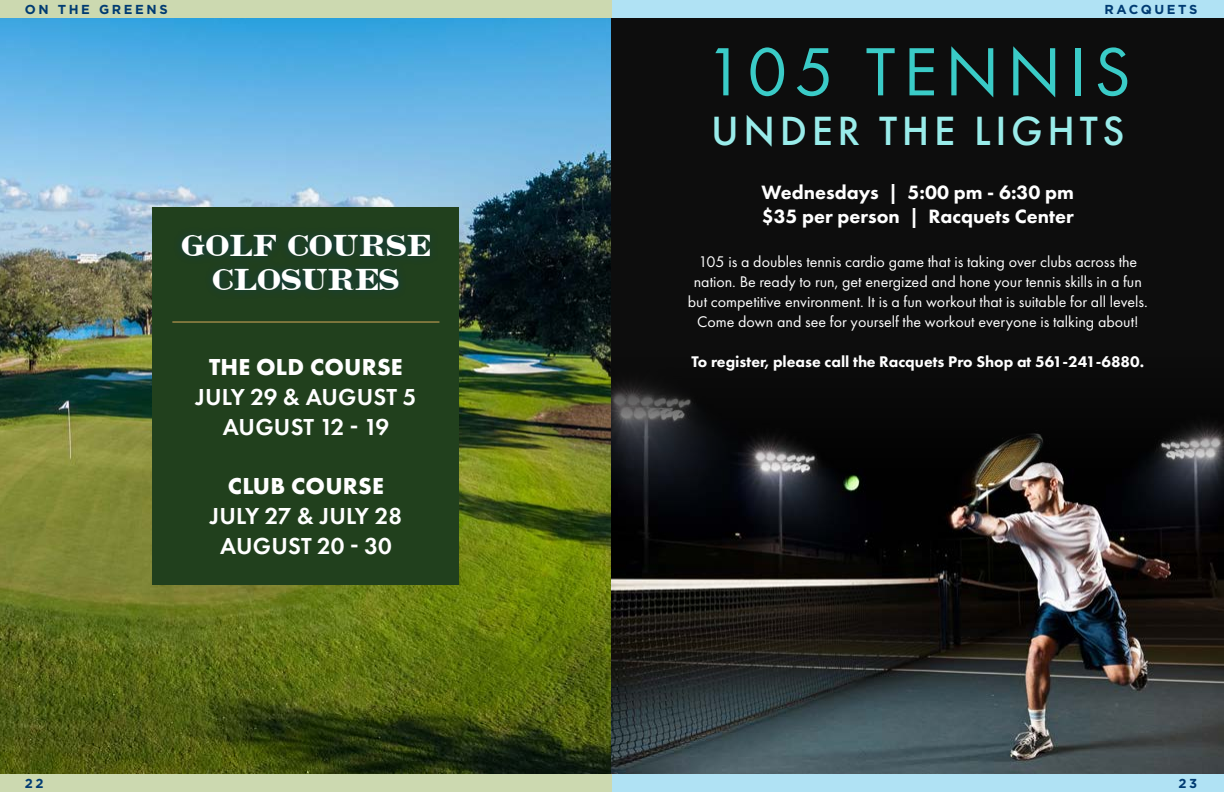
<style>
.page{position:relative;width:1224px;height:792px;background:#fff}
.page>*{position:absolute;margin:0;border:0;box-sizing:border-box;transform-origin:0 0}
.t1{font:70.7px "Futura PT";letter-spacing:.11em;color:#3acbc7}
.t2{font:500 42.4px "Futura PT";letter-spacing:.11em;color:#99ecea}
.t3{font:30px/34px "Caston";color:#fff;text-align:center}
.t4{font:600 24px/29.8px "Futura PT";color:#fff;text-align:center}
.t5{font:700 24px "Futura PT";letter-spacing:.01em;color:#fff}
.t6{font:800 20px/24px "Futura PT";color:#fff}
.t7{font:16px/20px "Futura PT";color:#fff;text-align:center}
.t8{font:800 16px "Futura PT";color:#fff}
.t9{font:700 13px "Gotham";letter-spacing:.2em;color:#003b72}
</style>
<div class="page">
<div style="left:612px;top:0;width:612px;height:18px;background:#b0e2f4"></div>
<div style="left:612px;top:774px;width:612px;height:18px;background:#b0e2f4"></div>
<div style="left:0;top:0;width:612px;height:18px;background:#ccd9b0"></div>
<div style="left:0;top:774px;width:612px;height:18px;background:#ccd9b0"></div>
<img style="left:0;top:18px;width:612px;height:756px">
<div style="left:153px;top:207px;width:306px;height:378px;background:#21401d"></div>
<div style="left:172px;top:226px;width:267px;height:73px;background:#003b72;opacity:.5"></div>
<hr style="left:172px;top:322px;width:267px;height:1px;background:#d5a85b">
<div style="left:612px;top:18px;width:612px;height:588px;background:#0d0d0d"></div>
<img style="left:612px;top:383px;width:612px;height:391px">
<p class="t9" style="left:25px;top:1px;width:144px">ON THE GREENS</p>
<h3 class="t3" style="left:181px;top:230px;width:251px">GOLF COURSE<br>CLOSURES</h3>
<h3 class="t5" style="left:209px;top:352px;width:195px">THE OLD COURSE</h3>
<h3 class="t4" style="left:196px;top:382px;width:222px">JULY 29 &amp; AUGUST 5<br>AUGUST 12 - 19</h3>
<h3 class="t5" style="left:228px;top:471px;width:157px">CLUB COURSE</h3>
<h3 class="t4" style="left:210px;top:501px;width:194px">JULY 27 &amp; JULY 28<br>AUGUST 20 - 30</h3>
<p class="t9" style="left:25px;top:775px;width:20px">22</p>
<p class="t9" style="left:1105px;top:1px;width:94px">RACQUETS</p>
<h1 class="t1" style="left:704px;top:30px;width:428px">105 TENNIS</h1>
<h2 class="t2" style="left:711px;top:106px;width:415px">UNDER THE LIGHTS</h2>
<p class="t6" style="left:762px;top:180px;width:314px">Wednesdays | 5:00 pm - 6:30 pm $35 per person | Racquets Center</p>
<p class="t7" style="left:688px;top:252px;width:461px">105 is a doubles tennis cardio game that is taking over clubs across the nation. Be ready to run, get energized and hone your tennis skills in a fun but competitive environment. It is a fun workout that is suitable for all levels.<br>Come down and see for yourself the workout everyone is talking about!</p>
<p class="t8" style="left:691px;top:352px;width:454px">To register, please call the Racquets Pro Shop at 561-241-6880.</p>
<p class="t9" style="left:1179px;top:775px;width:20px">23</p>
</div>
